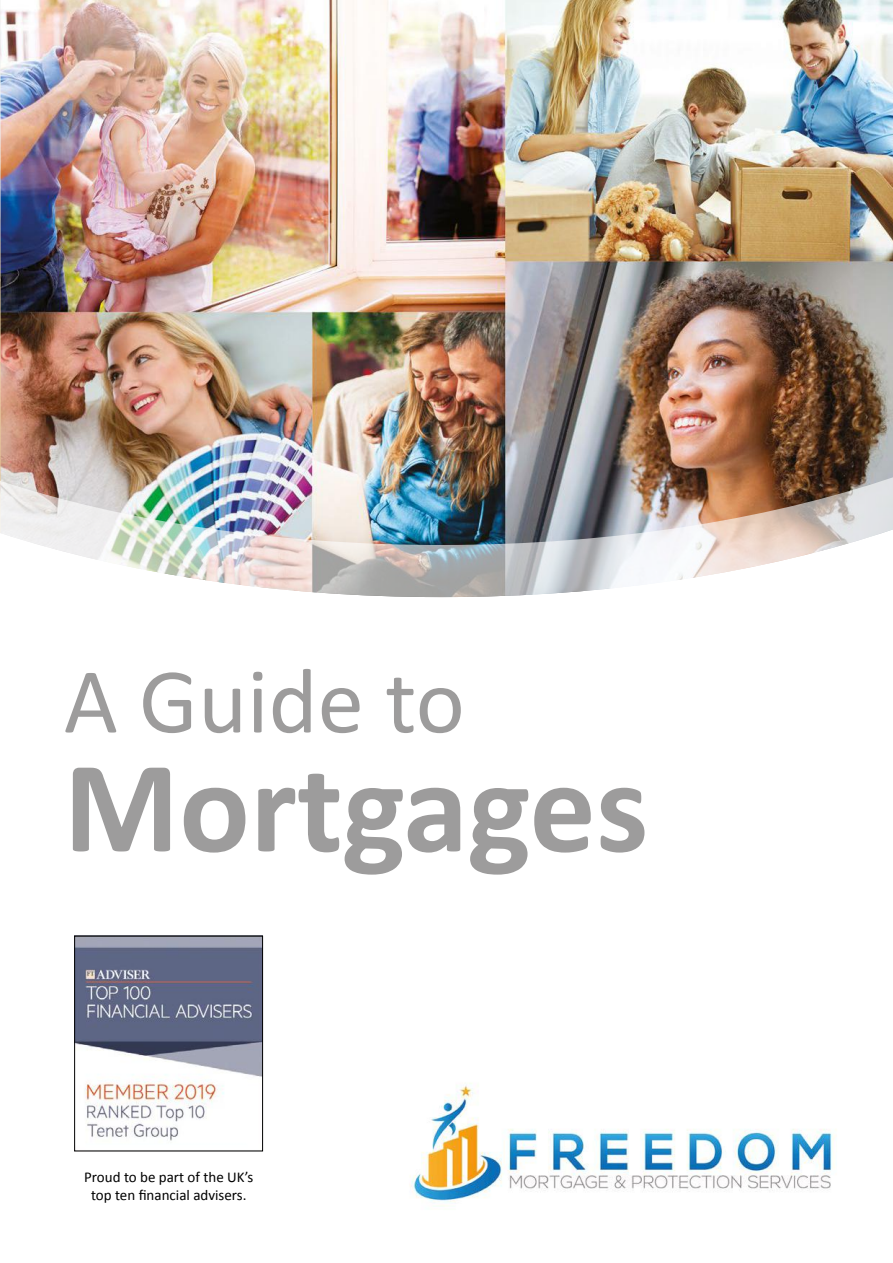
<style>
.page{position:relative;width:893px;height:1263px;background:#fff}
.page>*{position:absolute;margin:0;border:0;box-sizing:border-box;transform-origin:0 0}
.t1{font:700 132px "Calibri";color:#9d9c9c}
.t2{font:93.45px "Calibri";color:#9d9c9c}
.t3{font:15px/18px "Calibri";color:#000;text-align:center}
</style>
<div class="page">
<img style="left:1px;top:0;width:892px;height:472px">
<img style="left:1px;top:472px;width:892px;height:125px">
<svg style="left:0;top:9px;width:1px;height:524px"></svg>
<img style="left:76px;top:938px;width:185px;height:203px">
<div style="left:74px;top:936px;width:189px;height:215px;border:1px solid #000"></div>
<img style="left:410px;top:1083px;width:425px;height:123px">
<h2 class="t2" style="left:64px;top:643px;width:403px">A Guide to</h2>
<h1 class="t1" style="left:64px;top:725px;width:586px">Mortgages</h1>
<p class="t3" style="left:84px;top:1167px;width:171px">Proud to be part of the UK’s top ten financial advisers.</p>
</div>
